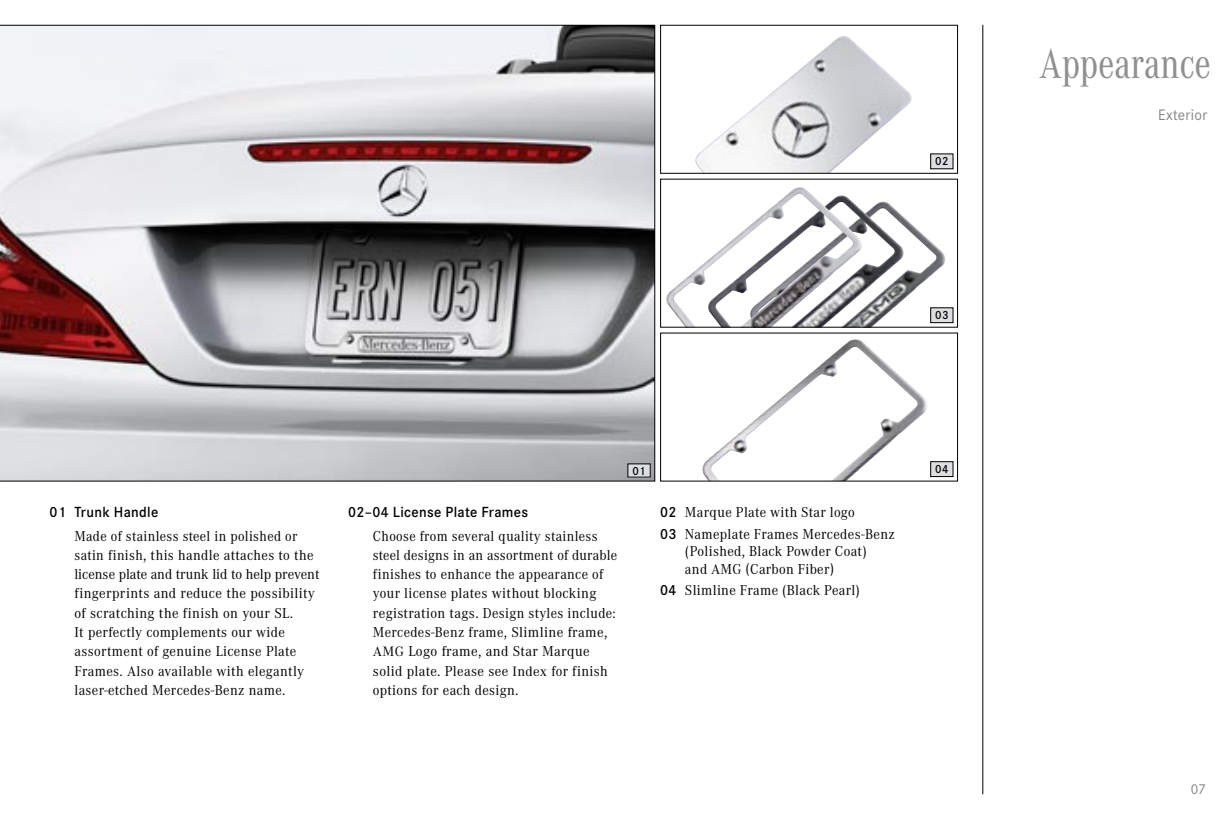
<style>
.page{position:relative;width:1231px;height:834px;background:#fff}
.page>*{position:absolute;margin:0;border:0;box-sizing:border-box;transform-origin:0 0}
.t1{font:43.75px "Corporate A Con";letter-spacing:-.01em;color:#8f908f}
.t2{font:15.75px "Corporate S";letter-spacing:.025em;color:#838383;scale:.95 1}
.t3{font:600 15.22px "Corporate S";letter-spacing:.025em;color:#000;scale:.95 1}
.t4{font:14.88px/19.2px "Corporate A";letter-spacing:.025em;color:#000;scale:.93 1}
.t5{font:14.88px/21.5px "Corporate A";letter-spacing:.025em;color:#000;scale:.95 1}
.t6{font:14.88px "Corporate S";color:#838383;scale:.95 1}
.t7{font:600 12.25px "Corporate S";letter-spacing:.025em;color:#000;scale:.95 1}
.s1{font-size:14.17px}
.s2{font-family:"Corporate S";font-weight:600;font-size:15.22px}
</style>
<div class="page">
<hr style="left:982px;top:25px;width:1px;height:769px;background:#000">
<svg style="left:0;top:24px;width:655px;height:458px"></svg>
<img style="left:702px;top:339px;width:225px;height:140px">
<img style="left:695px;top:36px;width:216px;height:136px">
<div style="left:660px;top:25px;width:297px;height:149px;border:1px solid #000"></div>
<div style="left:628px;top:464px;width:22px;height:13px;background:#dddee0"></div>
<img style="left:903px;top:216px;width:42px;height:108px">
<img style="left:862px;top:201px;width:41px;height:124px">
<img style="left:666px;top:187px;width:196px;height:138px">
<div style="left:930px;top:308px;width:22px;height:14px;background:#dddee0"></div>
<div style="left:930px;top:307px;width:23px;height:16px;border:1px solid #000"></div>
<div style="left:930px;top:154px;width:22px;height:15px;background:#dddee0"></div>
<div style="left:930px;top:461px;width:22px;height:15px;background:#dddee0"></div>
<div style="left:930px;top:461px;width:23px;height:15px;border:1px solid #000"></div>
<p class="t7" style="left:935px;top:154px;width:15px">02</p>
<p class="t7" style="left:935px;top:308px;width:15px">03</p>
<p class="t3" style="left:50px;top:503px;width:116px">01 Trunk Handle</p>
<p class="t4" style="left:74px;top:526px;width:265px">Made of stainless steel in polished or satin finish, this handle attaches to the license plate and trunk lid to help prevent fingerprints and reduce the possibility of scratching the finish on your SL.<br>It perfectly complements our wide assortment of genuine License Plate Frames. Also available with elegantly laser-etched Mercedes-Benz name.</p>
<p class="t3" style="left:348px;top:503px;width:191px">02–04 License Plate Frames</p>
<p class="t4" style="left:373px;top:526px;width:264px">Choose from several quality stainless steel designs in an assortment of durable finishes to enhance the appearance of your license plates without blocking registration tags. Design styles include:<br>Mercedes-Benz frame, Slimline frame, <span class="s1">AMG</span> Logo frame, and Star Marque solid plate. Please see <span class="s1">Index</span> for finish options for each design.</p>
<p class="t7" style="left:632px;top:464px;width:15px">01</p>
<p class="t5" style="left:660px;top:502px;width:248px"><span class="s2">02</span> Marque Plate with Star logo<br><span class="s2">03</span> Nameplate Frames Mercedes-Benz</p>
<p class="t5" style="left:685px;top:543px;width:193px;line-height:17.5px">(Polished, Black Powder Coat) and AMG (Carbon Fiber)</p>
<p class="t5" style="left:660px;top:580px;width:212px"><span class="s2">04</span> Slimline Frame (Black Pearl)</p>
<p class="t7" style="left:935px;top:462px;width:15px">04</p>
<h1 class="t1" style="left:1039px;top:34px;width:173px">Appearance</h1>
<p class="t2" style="left:1157px;top:104px;width:53px">Exterior</p>
<p class="t6" style="left:1190px;top:778px;width:18px">07</p>
</div>
